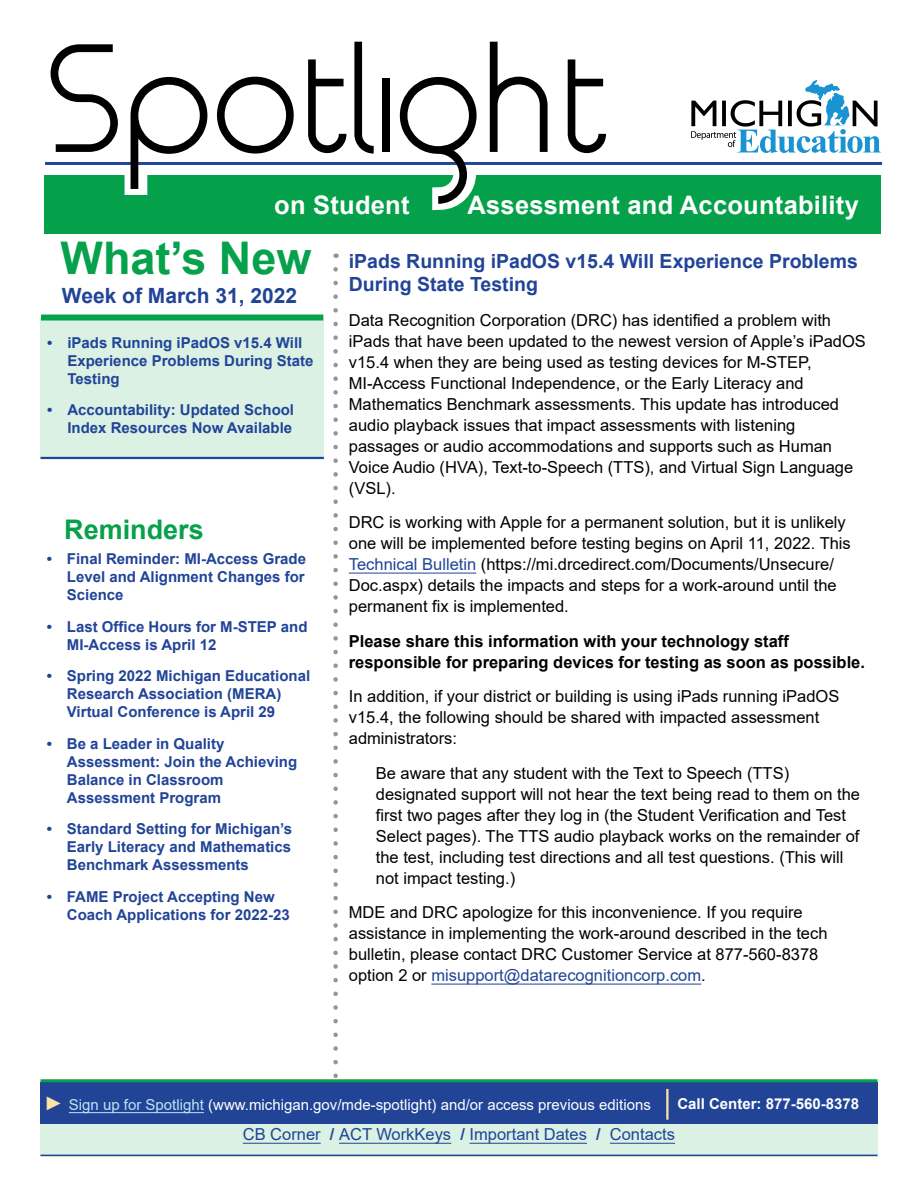
<style>
.page{position:relative;width:918px;height:1188px;background:#fff}
.page>*{position:absolute;margin:0;border:0;box-sizing:border-box;transform-origin:0 0}
.t1{font:700 45px "Arial";color:#06a14b}
.t2{font:700 27px "Arial";color:#06a14b}
.t3{font:700 25.5px "Arial";letter-spacing:.01em;color:#fff}
.t4{font:700 21px "Arial";color:#214497}
.t5{font:700 19.5px/23.4px "Arial";color:#214497}
.t6{font:16.5px/21px "Arial";color:#000}
.t7{font:700 16.5px/21px "Arial";color:#000}
.t8{font:16.5px "Arial";color:#214497}
.t9{font:700 15px/18px "Arial";color:#214497}
.t10{font:15px "Arial";color:#fff}
.t11{font:700 15px "Arial";color:#fff}
.s1{color:#214497}
.s2{font-weight:700;font-style:italic;font-size:19.5px;color:#ffe3a4}
.s3{color:#c0e2f4}
.s4{font-weight:700}
</style>
<div class="page">
<svg style="left:333px;top:269px;width:5px;height:809px"></svg>
<div style="left:40px;top:1082px;width:838px;height:42px;background:#214497"></div>
<hr style="left:40px;top:1079px;width:838px;height:3px;background:#06a14b">
<div style="left:40px;top:1124px;width:838px;height:33px;background:#daf1e4"></div>
<hr style="left:40px;top:1155px;width:838px;height:1px;background:#214497">
<div style="left:40px;top:318px;width:284px;height:139px;background:#daf1e4"></div>
<hr style="left:666px;top:1089px;width:3px;height:31px;background:#ffe3a4">
<hr style="left:40px;top:457px;width:284px;height:2px;background:#214497">
<div style="left:41px;top:315px;width:282px;height:6px;background:#06a14b"></div>
<hr style="left:349px;top:573px;width:127px;height:1px;background:#214497">
<hr style="left:431px;top:984px;width:270px;height:1px;background:#214497">
<hr style="left:69px;top:1112px;width:135px;height:1px;background:#c0e2f4">
<hr style="left:243px;top:1143px;width:78px;height:1px;background:#214497">
<hr style="left:339px;top:1143px;width:112px;height:1px;background:#214497">
<hr style="left:470px;top:1143px;width:117px;height:1px;background:#214497">
<hr style="left:610px;top:1143px;width:65px;height:1px;background:#214497">
<div style="left:44px;top:175px;width:837px;height:58px;background:#05a14a"></div>
<hr style="left:45px;top:162px;width:837px;height:3px;background:#214696">
<svg style="left:691px;top:80px;width:190px;height:73px"></svg>
<svg style="left:45px;top:41px;width:562px;height:170px"></svg>
<p class="t3" style="left:274px;top:188px;width:137px">on Student</p>
<p class="t3" style="left:468px;top:188px;width:393px">Assessment and Accountability</p>
<h1 class="t1" style="left:61px;top:226px;width:252px">What’s New</h1>
<h2 class="t4" style="left:62px;top:280px;width:237px">Week of March 31, 2022</h2>
<p class="t9" style="left:67px;top:334px;width:247px;text-indent:-20px">• iPads Running iPadOS v15.4 Will<br>Experience Problems During State<br>Testing</p>
<p class="t9" style="left:47px;top:401px;width:248px;text-align:right">• Accountability: Updated School<br>Index Resources Now Available</p>
<h3 class="t5" style="left:349px;top:249px;width:511px">iPads Running iPadOS v15.4 Will Experience Problems<br>During State Testing</h3>
<p class="t6" style="left:349px;top:309px;width:519px">Data Recognition Corporation (DRC) has identified a problem with iPads that have been updated to the newest version of Apple’s iPadOS v15.4 when they are being used as testing devices for M-STEP, MI-Access Functional Independence, or the Early Literacy and Mathematics Benchmark assessments. This update has introduced audio playback issues that impact assessments with listening passages or audio accommodations and supports such as Human Voice Audio (HVA), Text-to-Speech (TTS), and Virtual Sign Language (VSL).</p>
<p class="t6" style="left:349px;top:512px;width:504px">DRC is working with Apple for a permanent solution, but it is unlikely one will be implemented before testing begins on April 11, 2022. This <span class="s1">Technical Bulletin</span> (https://mi.drcedirect.com/Documents/Unsecure/ Doc.aspx) details the impacts and steps for a work-around until the permanent fix is implemented.</p>
<p class="t7" style="left:349px;top:631px;width:518px">Please share this information with your technology staff responsible for preparing devices for testing as soon as possible.</p>
<p class="t6" style="left:349px;top:686px;width:492px">In addition, if your district or building is using iPads running iPadOS v15.4, the following should be shared with impacted assessment administrators:</p>
<p class="t6" style="left:376px;top:762px;width:415px">Be aware that any student with the Text to Speech (TTS)</p>
<p class="t6" style="left:376px;top:783px;width:486px">designated support will not hear the text being read to them on the</p>
<p class="t6" style="left:376px;top:804px;width:472px">first two pages after they log in (the Student Verification and Test</p>
<p class="t6" style="left:376px;top:825px;width:485px">Select pages). The TTS audio playback works on the remainder of</p>
<p class="t6" style="left:376px;top:846px;width:469px">the test, including test directions and all test questions. (This will</p>
<p class="t6" style="left:376px;top:867px;width:141px">not impact testing.)</p>
<p class="t6" style="left:349px;top:902px;width:480px">MDE and DRC apologize for this inconvenience. If you require assistance in implementing the work-around described in the tech bulletin, please contact DRC Customer Service at 877-560-8378 option 2 or <span class="s1">misupport@datarecognitioncorp.com</span>.</p>
<h2 class="t2" style="left:64px;top:511px;width:141px">Reminders</h2>
<p class="t9" style="left:67px;top:550px;width:241px;text-align:justify;text-indent:-20px">• Final Reminder: MI-Access Grade Level and Alignment Changes for Science</p>
<p class="t9" style="left:67px;top:618px;width:242px;text-indent:-20px">• Last Office Hours for M-STEP and<br>MI-Access is April 12</p>
<p class="t9" style="left:67px;top:667px;width:245px;text-indent:-20px">• Spring 2022 Michigan Educational<br>Research Association (MERA)<br>Virtual Conference is April 29</p>
<p class="t9" style="left:67px;top:735px;width:232px;text-indent:-20px">• Be a Leader in Quality<br>Assessment: Join the Achieving<br>Balance in Classroom<br>Assessment Program</p>
<p class="t9" style="left:67px;top:820px;width:227px;text-align:justify;text-indent:-20px">• Standard Setting for Michigan’s Early Literacy and Mathematics Benchmark Assessments</p>
<p class="t9" style="left:67px;top:888px;width:224px;text-indent:-20px">• FAME Project Accepting New<br>Coach Applications for 2022-23</p>
<p class="t10" style="left:44px;top:1094px;width:608px"><span class="s2">►</span> <span class="s3">Sign up for Spotlight</span> (www.michigan.gov/mde-spotlight) and/or access previous editions</p>
<p class="t11" style="left:677px;top:1093px;width:183px">Call Center: 877-560-8378</p>
<p class="t8" style="left:243px;top:1123px;width:434px">CB Corner <span class="s4">/</span> ACT WorkKeys <span class="s4">/</span> Important Dates <span class="s4">/</span> Contacts</p>
</div>
